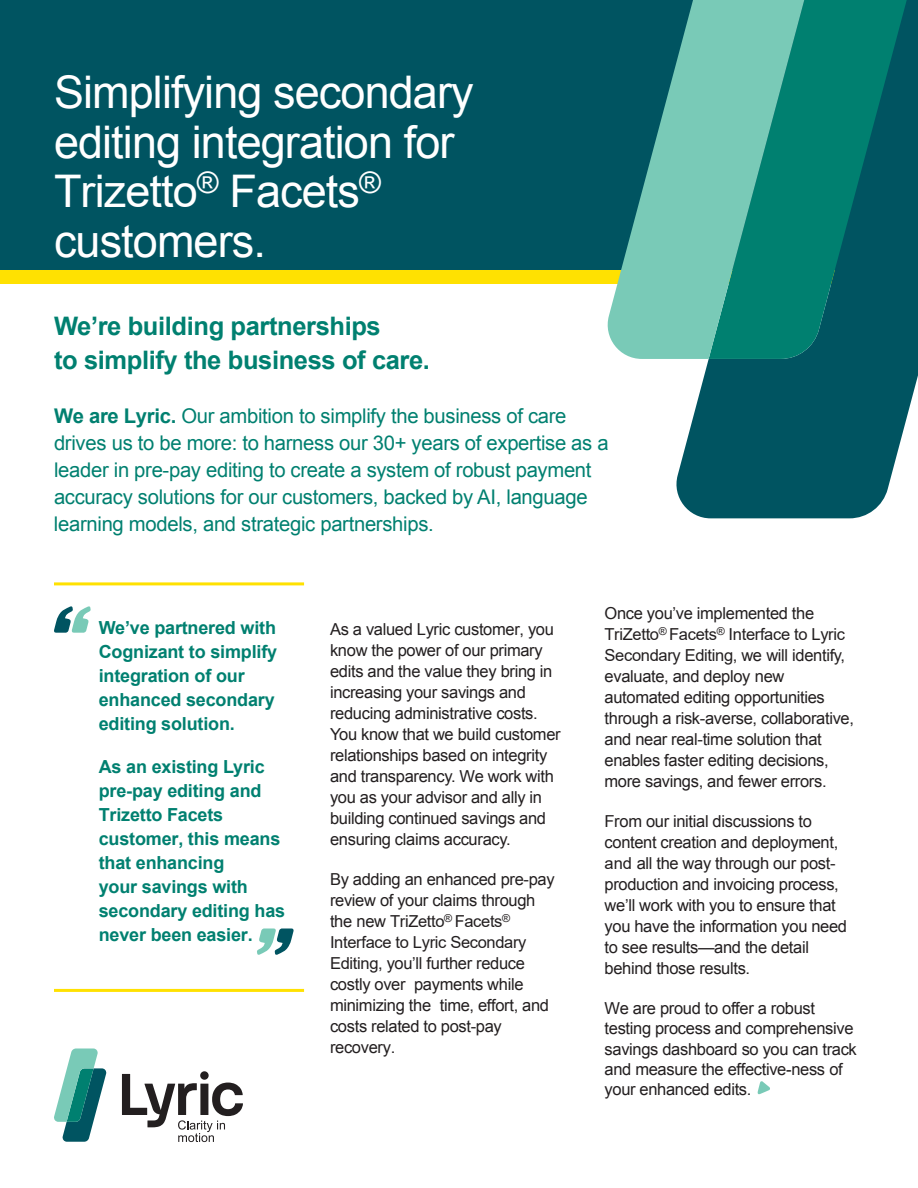
<style>
.page{position:relative;width:918px;height:1188px;background:#fff}
.page>*{position:absolute;margin:0;border:0;box-sizing:border-box;transform-origin:0 0}
.t1{font:45px/49.5px "Arial";letter-spacing:-.02em;color:#fff}
.t2{font:700 25.5px/34.5px "Arial";letter-spacing:-.015em;color:#008070}
.t3{font:20.25px/27px "Arial";letter-spacing:-.015em;color:#008070}
.t4{font:700 18px/24px "Arial";letter-spacing:-.01em;color:#008070}
.t5{font:16.5px/21px "Arial";letter-spacing:-.02em;color:#231f20}
.s1{font-style:inherit}
.s2{font-weight:700}
</style>
<div class="page">
<div style="left:0;top:0;width:918px;height:270px;background:#005461"></div>
<div style="left:0;top:270px;width:918px;height:14px;background:#ffe101"></div>
<svg style="left:676px;top:359px;width:242px;height:159px;background:#216a76"></svg>
<svg style="left:607px;top:0;width:311px;height:359px"></svg>
<svg style="left:54px;top:1048px;width:53px;height:94px"></svg>
<svg style="left:122px;top:1071px;width:121px;height:71px"></svg>
<svg style="left:54px;top:606px;width:37px;height:27px"></svg>
<svg style="left:257px;top:928px;width:37px;height:27px"></svg>
<hr style="left:54px;top:582px;width:250px;height:3px;background:#ffe101">
<hr style="left:54px;top:989px;width:250px;height:3px;background:#ffe101">
<svg style="left:757px;top:1081px;width:13px;height:13px"></svg>
<p class="t1" style="left:54px;top:68px;width:421px">Simplifying secondary editing integration for<br><span class="s1">Trizetto</span><sup>®</sup> <span class="s1">F</span>acets<sup>® </sup>customers.</p>
<p class="t2" style="left:54px;top:309px;width:378px">We’re building partnerships<br>to simplify the business of care.</p>
<p class="t3" style="left:54px;top:403px;width:556px"><span class="s2">We are Lyric.</span> Our ambition to simplify the business of care drives us to be more<span class="s1">:</span> to harness our 30+ years of expertise as a leader in pre-pay editing to create a system of robust payment accuracy solutions for our customers, backed by AI, language learning models, and strategic partnerships.</p>
<p class="t4" style="left:99px;top:617px;width:180px">We’ve partnered with<br>Cognizant to simplify integration of our enhanced secondary editing solution.</p>
<p class="t4" style="left:99px;top:756px;width:188px">As an existing Lyric pre-pay editing and<br>Trizetto Facets customer, this means that enhancing<br>your savings with secondary editing has never been easier.</p>
<p class="t5" style="left:330px;top:619px;width:232px">As a valued Lyric customer, you know the power of our primary edits and the value they bring in increasing your savings and reducing administrative costs.<br>You know that we build customer relationships based on integrity and transparency. We work with you as your advisor and ally in building continued savings and ensuring claims accuracy.</p>
<p class="t5" style="left:330px;top:869px;width:226px">By adding an enhanced pre-pay review of your claims through the new TriZetto<sup>®</sup> Facets<sup>®<br></sup>Interface to Lyric Secondary<br>Editing, you’ll further reduce costly over payments while minimizing the time, effort, and costs related to post-pay recovery<span class="s1">.</span></p>
<p class="t5" style="left:605px;top:603px;width:251px">Once you’ve implemented the <span class="s1">TriZetto</span><sup>®</sup> <span class="s1">Facets</span><sup>®</sup> <span class="s1">Interface</span> to <span class="s1">Lyric Secondary Editing</span>, we will identify, evaluate, and deploy new automated editing opportunities through a risk-averse, collaborative, and near real-time solution that enables faster editing decisions, more savings, and fewer errors.</p>
<p class="t5" style="left:605px;top:811px;width:244px">From our initial discussions to content creation and deployment, <span class="s1">and</span> all the way through our post&shy;production and invoicing process, we’ll work with you to ensure that you have the information you need to see results—and the detail behind those results.</p>
<p class="t5" style="left:605px;top:998px;width:254px;line-height:20.2px">We are proud to offer a robust testing process and comprehensive savings dashboard so you can track and measure the effective-ness of your enhanced edits.</p>
</div>
